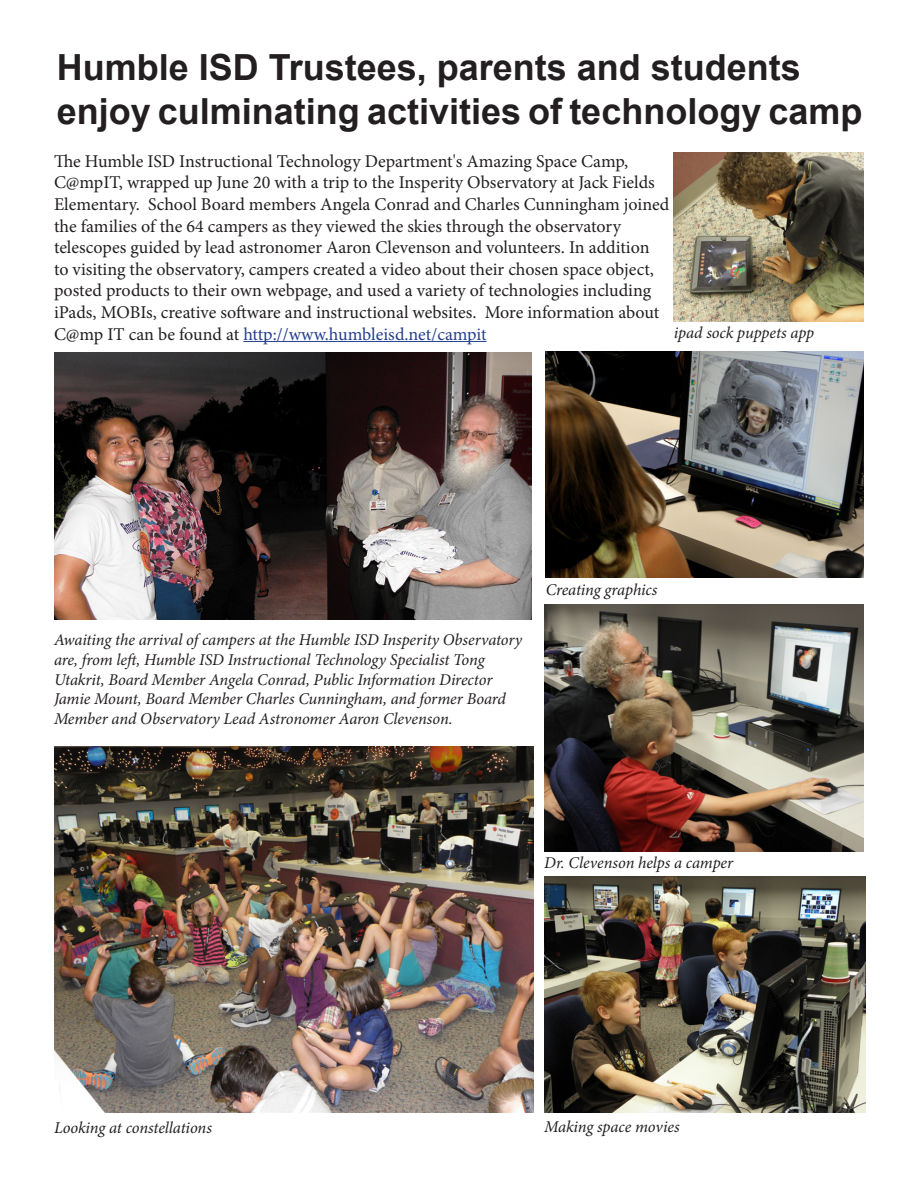
<style>
.page{position:relative;width:918px;height:1188px;background:#fff}
.page>*{position:absolute;margin:0;border:0;box-sizing:border-box;transform-origin:0 0}
.t1{font:700 36px/43.2px "Arial";color:#231f20}
.t2{font:18px/21.6px "Minion Pro";color:#231f20}
.t3{font:italic 16.5px/19.8px "Minion Pro";letter-spacing:-.01em;color:#231f20}
.s1{color:#253f8e}
</style>
<div class="page">
<hr style="left:243px;top:341px;width:244px;height:1px;background:#253f8e">
<img style="left:54px;top:352px;width:478px;height:268px">
<img style="left:544px;top:605px;width:320px;height:247px">
<img style="left:544px;top:876px;width:322px;height:237px">
<img style="left:674px;top:153px;width:190px;height:169px">
<img style="left:54px;top:747px;width:480px;height:365px">
<img style="left:546px;top:351px;width:318px;height:227px">
<h1 class="t1" style="left:57px;top:47px;width:807px">Humble ISD Trustees, parents and students enjoy culminating activities of technology camp</h1>
<p class="t2" style="left:54px;top:150px;width:617px">The Humble ISD Instructional Technology Department's Amazing Space Camp, C@mpIT, wrapped up June 20 with a trip to the Insperity Observatory at Jack Fields Elementary. School Board members Angela Conrad and Charles Cunningham joined the families of the 64 campers as they viewed the skies through the observatory telescopes guided by lead astronomer Aaron Clevenson and volunteers. In addition<br>to visiting the observatory, campers created a video about their chosen space object, posted products to their own webpage, and used a variety of technologies including iPads, MOBIs, creative software and instructional websites. More information about C@mp IT can be found at <span class="s1">http://www.humbleisd.net/campit</span></p>
<p class="t3" style="left:674px;top:323px;width:142px">ipad sock puppets app</p>
<p class="t3" style="left:54px;top:630px;width:470px">Awaiting the arrival of campers at the Humble ISD Insperity Observatory are, from left, Humble ISD Instructional Technology Specialist Tong Utakrit, Board Member Angela Conrad, Public Information Director Jamie Mount, Board Member Charles Cunningham, and former Board Member and Observatory Lead Astronomer Aaron Clevenson.</p>
<p class="t3" style="left:546px;top:580px;width:113px">Creating graphics</p>
<p class="t3" style="left:544px;top:853px;width:190px">Dr. Clevenson helps a camper</p>
<p class="t3" style="left:54px;top:1117px;width:159px">Looking at constellations</p>
<p class="t3" style="left:544px;top:1117px;width:137px">Making space movies</p>
</div>
